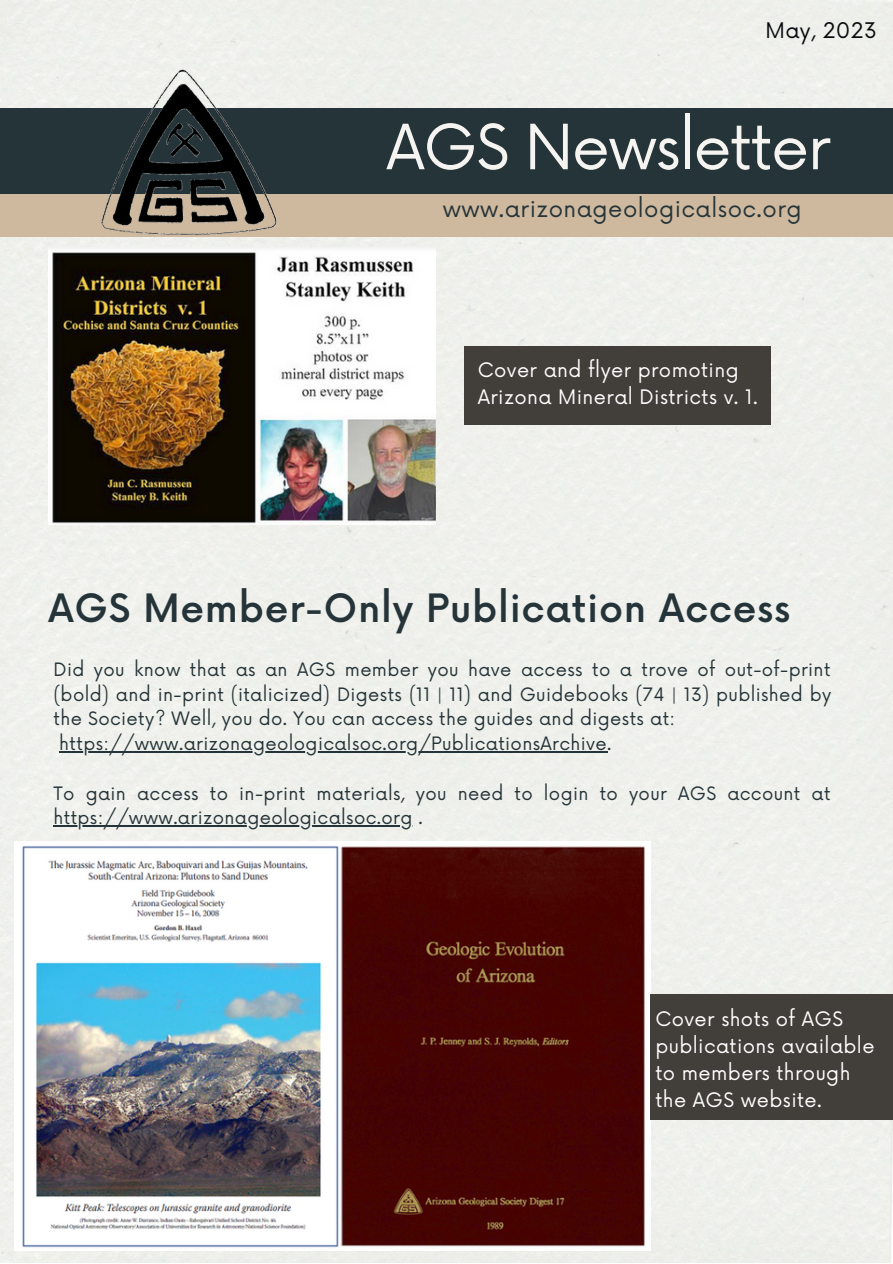
<style>
.page{position:relative;width:893px;height:1264px;background:#fff}
.page>*{position:absolute;margin:0;border:0;box-sizing:border-box;transform-origin:0 0}
.t1{font:60.75px "Now";letter-spacing:-.025em;color:#f6f4f1}
.t2{font:500 38.1px "Now";letter-spacing:.02em;color:#253439}
.t3{font:22.8px "Now";letter-spacing:.02em;color:#253439}
.t4{font:21px "Now";letter-spacing:.02em;color:#090a0e}
.t5{font:19.5px/27px "Now";letter-spacing:.02em;color:#fff}
.t6{font:18px/24.8px "Now";letter-spacing:.02em;color:#253439;text-align:justify}
</style>
<div class="page">
<div style="left:0;top:0;width:892px;height:1262px;background:#eff0eb"></div>
<div style="left:0;top:108px;width:892px;height:86px;background:#253439"></div>
<div style="left:0;top:194px;width:892px;height:42px;background:#ceb99e"></div>
<img style="left:70px;top:62px;width:266px;height:185px">
<img style="left:49px;top:247px;width:386px;height:277px">
<img style="left:15px;top:841px;width:635px;height:409px">
<hr style="left:59px;top:751px;width:548px;height:1px;background:#253439">
<hr style="left:53px;top:825px;width:360px;height:1px;background:#253439">
<div style="left:464px;top:346px;width:307px;height:79px;background:#423e3a"></div>
<div style="left:650px;top:994px;width:242px;height:125px;background:#423e3a"></div>
<p class="t4" style="left:765px;top:18px;width:113px">May, 2023</p>
<p class="t1" style="left:386px;top:113px;width:446px">AGS Newsletter</p>
<p class="t3" style="left:442px;top:196px;width:360px">www.arizonageologicalsoc.org</p>
<p class="t5" style="left:477px;top:357px;width:281px">Cover and flyer promoting<br>Arizona Mineral Districts v. 1.</p>
<p class="t2" style="left:49px;top:587px;width:743px">AGS Member-Only Publication Access</p>
<p class="t6" style="left:53px;top:658px;width:779px">Did you know that as an AGS member you have access to a trove of out-of-print (bold) and in-print (italicized) Digests (11 | 11) and Guidebooks (74 | 13) published by the Society? Well, you do. You can access the guides and digests at:</p>
<p class="t6" style="left:59px;top:732px;width:553px">https://www.arizonageologicalsoc.org/PublicationsArchive.</p>
<p class="t6" style="left:53px;top:781px;width:778px">To gain access to in-print materials, you need to login to your AGS account at https://www.arizonageologicalsoc.org .</p>
<p class="t5" style="left:655px;top:1006px;width:221px">Cover shots of AGS publications available to members through the AGS website.</p>
</div>
